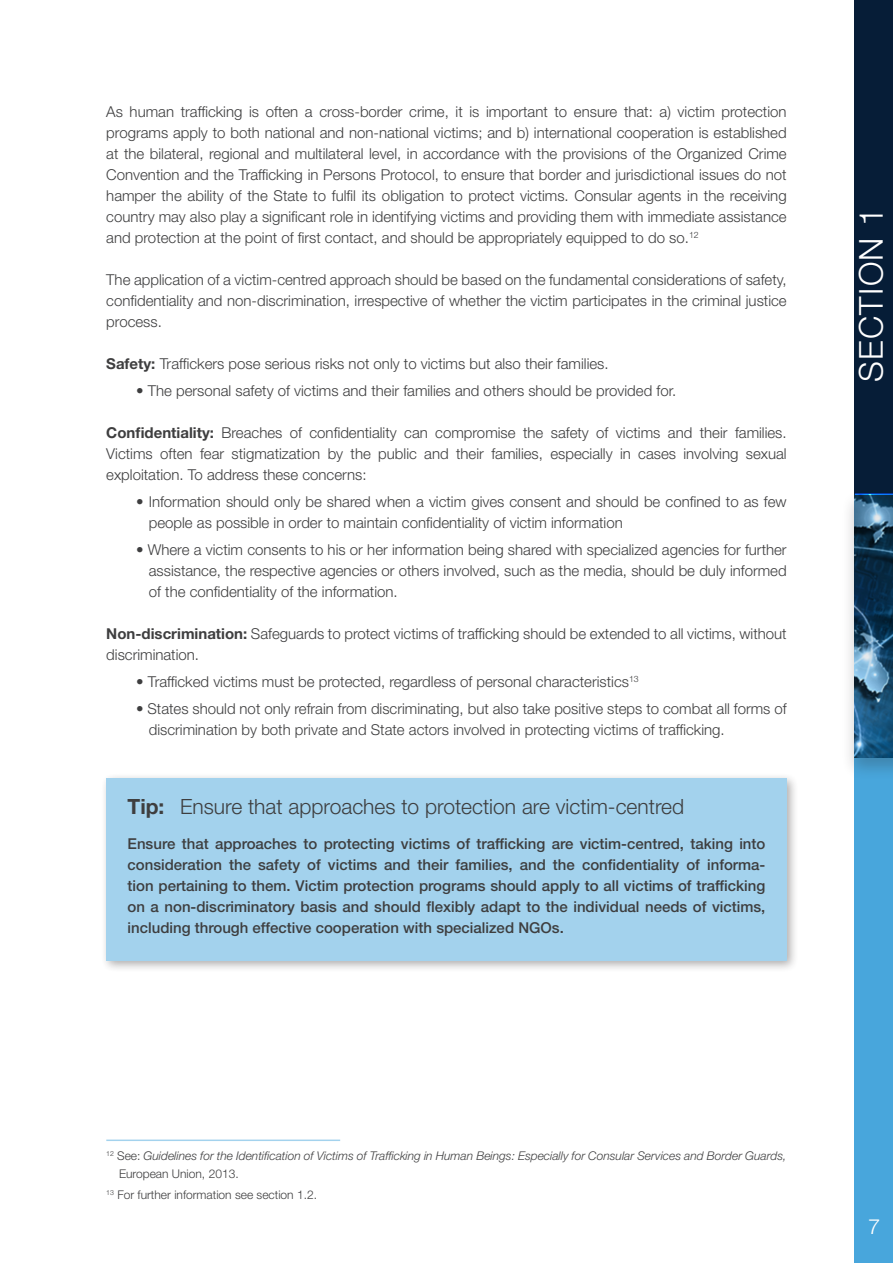
<style>
.page{position:relative;width:893px;height:1263px;background:#fff}
.page>*{position:absolute;margin:0;border:0;box-sizing:border-box;transform-origin:0 0}
.t1{font:300 33px "Helvetica Neue LT Std";letter-spacing:.04em;color:#fff}
.t2{font:300 21px "Helvetica Neue LT Std";color:#3e3e3f}
.t3{font:700 21px "Helvetica Neue LT Std";color:#3e3e3f}
.t4{font:300 21px "Helvetica Neue LT Std";color:#fff;scale:1.05 1}
.t5{font:300 15px/21px "Helvetica Neue LT Std";color:#3e3e3f;text-align:justify}
.t6{font:500 15px/21px "Helvetica Neue LT Std";color:#3e3e3f;text-align:justify}
.t7{font:italic 300 12px/18px "Helvetica Neue LT Std";color:#3e3e3f}
.t8{font:300 12px "Helvetica Neue LT Std";color:#3e3e3f}
.s1{font-weight:700}
.s2{font-style:normal}
</style>
<div class="page">
<div style="left:855px;top:0;width:38px;height:503px;background:#061d37"></div>
<div style="left:855px;top:749px;width:38px;height:514px;background:#48a6dc"></div>
<div style="left:840px;top:488px;width:53px;height:292px;background:#231f20;opacity:.25"></div>
<img style="left:855px;top:495px;width:38px;height:263px">
<hr style="left:855px;top:493px;width:38px;height:2px;background:#48a6dc">
<div style="left:100px;top:772px;width:699px;height:201px;background:#231f20;opacity:.75"></div>
<div style="left:106px;top:778px;width:681px;height:183px;background:#a3d2ed"></div>
<hr style="left:106px;top:1139px;width:234px;height:2px;background:#48a6dc">
<p class="t5" style="left:106px;top:101px;width:682px">As human trafficking is often a cross-border crime, it is important to ensure that: a) victim protection programs apply to both national and non-national victims; and b) international cooperation is established at the bilateral, regional and multilateral level, in accordance with the provisions of the Organized Crime Convention and the Trafficking in Persons Protocol, to ensure that border and jurisdictional issues do not hamper the ability of the State to fulfil its obligation to protect victims. Consular agents in the receiving country may also play a significant role in identifying victims and providing them with immediate assistance and protection at the point of first contact, and should be appropriately equipped to do so.<sup>12</sup></p>
<p class="t5" style="left:106px;top:269px;width:682px">The application of a victim-centred approach should be based on the fundamental considerations of safety, confidentiality and non-discrimination, irrespective of whether the victim participates in the criminal justice process.</p>
<p class="t5" style="left:106px;top:353px;width:504px"><span class="s1">Safety:</span> Traffickers pose serious risks not only to victims but also their families.</p>
<p class="t5" style="left:136px;top:380px;width:542px">• The personal safety of victims and their families and others should be provided for.</p>
<p class="t5" style="left:106px;top:422px;width:682px"><span class="s1">Confidentiality:</span> Breaches of confidentiality can compromise the safety of victims and their families.<br>Victims often fear stigmatization by the public and their families, especially in cases involving sexual exploitation. To address these concerns:</p>
<p class="t5" style="left:149px;top:491px;width:639px;text-indent:-13px">• Information should only be shared when a victim gives consent and should be confined to as few people as possible in order to maintain confidentiality of victim information</p>
<p class="t5" style="left:149px;top:539px;width:639px;text-indent:-13px">• Where a victim consents to his or her information being shared with specialized agencies for further assistance, the respective agencies or others involved, such as the media, should be duly informed of the confidentiality of the information.</p>
<p class="t5" style="left:106px;top:623px;width:682px"><span class="s1">Non-discrimination:</span> Safeguards to protect victims of trafficking should be extended to all victims, without discrimination.</p>
<p class="t5" style="left:136px;top:671px;width:504px">• Trafficked victims must be protected, regardless of personal characteristics<sup>13</sup></p>
<p class="t5" style="left:149px;top:698px;width:639px;text-indent:-13px">• States should not only refrain from discriminating, but also take positive steps to combat all forms of discrimination by both private and State actors involved in protecting victims of trafficking.</p>
<p class="t3" style="left:128px;top:794px;width:38px">Tip:</p>
<p class="t2" style="left:180px;top:794px;width:506px">Ensure that approaches to protection are victim-centred</p>
<p class="t6" style="left:128px;top:833px;width:639px">Ensure that approaches to protecting victims of trafficking are victim-centred, taking into consideration the safety of victims and their families, and the confidentiality of informa&shy;tion pertaining to them. Victim protection programs should apply to all victims of trafficking on a non-discriminatory basis and should flexibly adapt to the individual needs of victims, including through effective cooperation with specialized NGOs.</p>
<p class="t1" style="left:851px;top:382px;width:177px;rotate:-90deg">SECTION 1</p>
<p class="t7" style="left:119px;top:1147px;width:669px;text-indent:-13px"><sup>12</sup> <span class="s2">See:</span> Guidelines for the Identification of Victims of Trafficking in Human Beings: Especially for Consular Services and Border Guards,<br><span class="s2">European Union, 2013.</span></p>
<p class="t8" style="left:106px;top:1187px;width:212px"><sup>13</sup> For further information see section 1.2.</p>
<h2 class="t4" style="left:868px;top:1214px;width:13px">7</h2>
</div>
